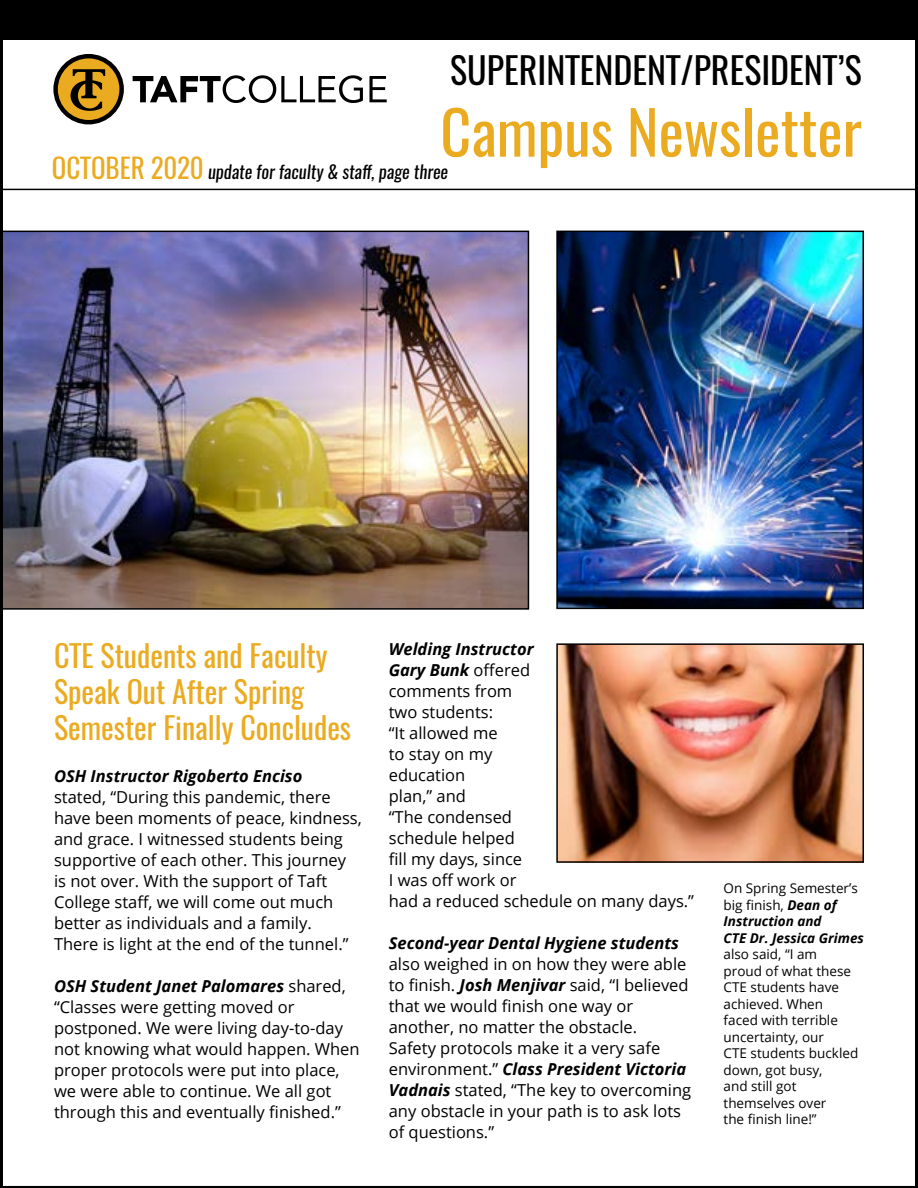
<style>
.page{position:relative;width:918px;height:1188px;background:#fff}
.page>*{position:absolute;margin:0;border:0;box-sizing:border-box;transform-origin:0 0}
.t1{font:60px "Oswald";color:#ebab21}
.t2{font:36px "Oswald";color:#000}
.t3{font:30px/36px "Oswald";color:#ebab21}
.t4{font:italic 18px "Oswald";color:#000}
.t5{font:16.5px/21px "Open Sans";color:#000}
.t6{font:italic 700 16.5px "Open Sans";color:#000}
.t7{font:13.5px/16.5px "Open Sans";color:#000}
.t8{font:italic 700 13.5px/16.5px "Open Sans";color:#000}
.s1{font-style:normal;font-size:27px;color:#ebab21}
.s2{font-weight:700;font-style:italic}
.s3{font-weight:400;font-style:normal}
</style>
<div class="page">
<div style="left:0;top:0;width:918px;height:39px;background:#000"></div>
<img style="left:0;top:39px;width:918px;height:1149px">
<h2 class="t2" style="left:450px;top:45px;width:413px">SUPERINTENDENT/PRESIDENT’S</h2>
<h1 class="t1" style="left:440px;top:91px;width:423px">Campus Newsletter</h1>
<p class="t4" style="left:52px;top:159px;width:398px"><span class="s1">OCTOBER 2020</span> update for faculty &amp; staff, page three</p>
<h3 class="t3" style="left:54px;top:638px;width:299px">CTE Students and Faculty<br>Speak Out After Spring<br>Semester Finally Concludes</h3>
<p class="t6" style="left:54px;top:764px;width:250px">OSH Instructor Rigoberto Enciso</p>
<p class="t5" style="left:54px;top:786px;width:309px">stated, “During this pandemic, there have been moments of peace, kindness, and grace. I witnessed students being supportive of each other. This journey is not over. With the support of Taft College staff, we will come out much better as individuals and a family.<br>There is light at the end of the tunnel.”</p>
<p class="t5" style="left:54px;top:975px;width:307px"><span class="s2">OSH Student Janet Palomares</span> shared, “Classes were getting moved or postponed. We were living day-to-day not knowing what would happen. When proper protocols were put into place, we were able to continue. We all got through this and eventually finished.”</p>
<p class="t5" style="left:389px;top:638px;width:307px"><span class="s2">Welding Instructor<br>Gary Bunk</span> offered<br>comments from<br>two students:<br>“It allowed me<br>to stay on my<br>education<br>plan,” and<br>“The condensed<br>schedule helped<br>fill my days, since<br>I was off work or<br>had a reduced schedule on many days.”</p>
<p class="t6" style="left:389px;top:932px;width:292px">Second-year Dental Hygiene students</p>
<p class="t5" style="left:389px;top:953px;width:304px">also weighed in on how they were able to finish. <span class="s2">Josh Menjivar</span> said, “I believed that we would finish one way or another, no matter the obstacle.<br>Safety protocols make it a very safe environment.” <span class="s2">Class President Victoria Vadnais</span> stated, “The key to overcoming any obstacle in your path is to ask lots of questions.”</p>
<p class="t8" style="left:724px;top:880px;width:142px"><span class="s3">On Spring Semester’s big finish,</span> Dean of<br>Instruction and<br>CTE Dr. Jessica Grimes</p>
<p class="t7" style="left:724px;top:946px;width:136px">also said, “I am proud of what these<br>CTE students have achieved. When faced with terrible uncertainty, our<br>CTE students buckled down, got busy,<br>and still got themselves over<br>the finish line!”</p>
</div>
